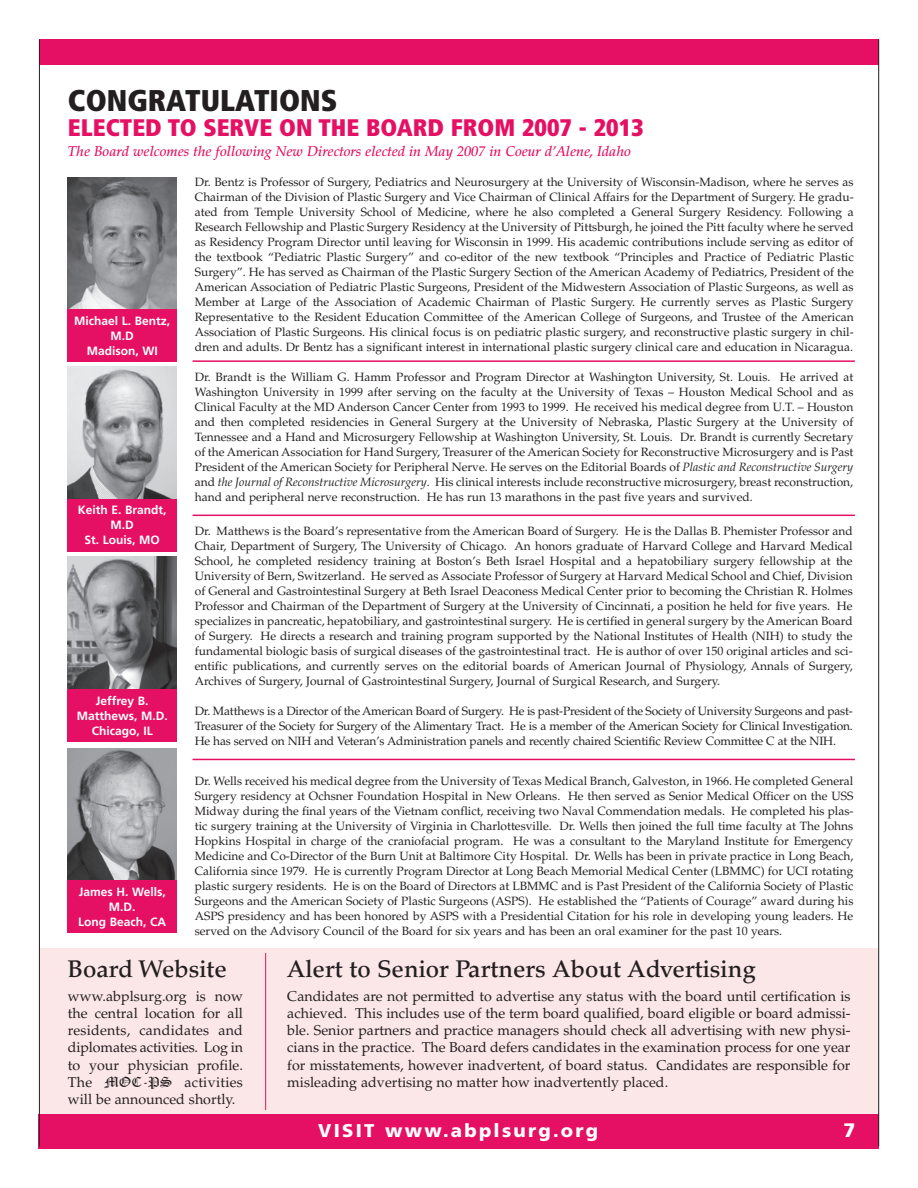
<style>
.page{position:relative;width:918px;height:1188px;background:#fff}
.page>*{position:absolute;margin:0;border:0;box-sizing:border-box;transform-origin:0 0}
.t1{font:900 condensed 30px "Frutiger";color:#231f20}
.t2{font:500 24px "Palatino";color:#231f20}
.t3{font:900 condensed 24px "Frutiger";color:#e50f63}
.t4{font:900 19.5px "Frutiger";color:#fff}
.t5{font:900 18.45px "Frutiger";letter-spacing:.12em;color:#fff}
.t6{font:14.25px/17.2px "Palatino";color:#231f20;text-align:justify}
.t7{font:italic 500 14.25px "Palatino";color:#e50f63}
.t8{font:12px/15px "Palatino";color:#231f20;text-align:justify}
.t9{font:700 12px/15px "Frutiger";color:#fff;text-align:center}
.s1{font-style:italic}
.s2{font-family:"Old English Text"}
</style>
<div class="page">
<div style="left:40px;top:949px;width:839px;height:168px;background:#fce7e8"></div>
<div style="left:39px;top:1114px;width:840px;height:34px;background:#e50f63"></div>
<div style="left:39px;top:39px;width:840px;height:26px;background:#e50f63"></div>
<hr style="left:39px;top:39px;width:1px;height:1107px;background:#231f20">
<hr style="left:878px;top:39px;width:1px;height:1107px;background:#231f20">
<hr style="left:265px;top:953px;width:1px;height:157px;background:#e50f63">
<img style="left:68px;top:177px;width:109px;height:133px">
<img style="left:68px;top:366px;width:109px;height:133px">
<div style="left:68px;top:310px;width:109px;height:52px;background:#e50f63"></div>
<div style="left:68px;top:499px;width:109px;height:52px;background:#e50f63"></div>
<img style="left:68px;top:557px;width:109px;height:132px">
<div style="left:68px;top:689px;width:109px;height:53px;background:#e50f63"></div>
<img style="left:68px;top:748px;width:109px;height:133px">
<div style="left:68px;top:881px;width:109px;height:52px;background:#e50f63"></div>
<hr style="left:193px;top:360px;width:662px;height:2px;background:#e50f63">
<hr style="left:193px;top:515px;width:662px;height:1px;background:#e50f63">
<hr style="left:193px;top:759px;width:662px;height:1px;background:#e50f63">
<h1 class="t1" style="left:68px;top:88px;width:271px">CONGRATULATIONS</h1>
<h2 class="t3" style="left:68px;top:118px;width:577px">ELECTED TO SERVE ON THE BOARD FROM 2007 - 2013</h2>
<p class="t7" style="left:68px;top:146px;width:565px">The Board welcomes the following New Directors elected in May 2007 in Coeur d’Alene, Idaho</p>
<p class="t8" style="left:195px;top:176px;width:661px">Dr. Bentz is Professor of Surgery, Pediatrics and Neurosurgery at the University of Wisconsin-Madison, where he serves as Chairman of the Division of Plastic Surgery and Vice Chairman of Clinical Affairs for the Department of Surgery. He gradu&shy;ated from Temple University School of Medicine, where he also completed a General Surgery Residency. Following a Research Fellowship and Plastic Surgery Residency at the University of Pittsburgh, he joined the Pitt faculty where he served as Residency Program Director until leaving for Wisconsin in 1999. His academic contributions include serving as editor of the textbook “Pediatric Plastic Surgery” and co-editor of the new textbook “Principles and Practice of Pediatric Plastic Surgery”. He has served as Chairman of the Plastic Surgery Section of the American Academy of Pediatrics, President of the American Association of Pediatric Plastic Surgeons, President of the Midwestern Association of Plastic Surgeons, as well as Member at Large of the Association of Academic Chairman of Plastic Surgery. He currently serves as Plastic Surgery Representative to the Resident Education Committee of the American College of Surgeons, and Trustee of the American Association of Plastic Surgeons. His clinical focus is on pediatric plastic surgery, and reconstructive plastic surgery in chil&shy;dren and adults. Dr Bentz has a significant interest in international plastic surgery clinical care and education in Nicaragua.</p>
<p class="t8" style="left:195px;top:371px;width:660px">Dr. Brandt is the William G. Hamm Professor and Program Director at Washington University, St. Louis. He arrived at Washington University in 1999 after serving on the faculty at the University of Texas – Houston Medical School and as Clinical Faculty at the MD Anderson Cancer Center from 1993 to 1999. He received his medical degree from U.T. – Houston and then completed residencies in General Surgery at the University of Nebraska, Plastic Surgery at the University of Tennessee and a Hand and Microsurgery Fellowship at Washington University, St. Louis. Dr. Brandt is currently Secretary of the American Association for Hand Surgery, Treasurer of the American Society for Reconstructive Microsurgery and is Past President of the American Society for Peripheral Nerve. He serves on the Editorial Boards of <span class="s1">Plastic and Reconstructive Surgery </span>and <span class="s1">the Journal of Reconstructive Microsurgery</span>. His clinical interests include reconstructive microsurgery, breast reconstruction, hand and peripheral nerve reconstruction. He has run 13 marathons in the past five years and survived.</p>
<p class="t9" style="left:74px;top:314px;width:98px">Michael L. Bentz,<br>M.D<br>Madison, WI</p>
<p class="t9" style="left:78px;top:503px;width:90px">Keith E. Brandt,<br>M.D<br>St. Louis, MO</p>
<p class="t8" style="left:195px;top:525px;width:660px">Dr. Matthews is the Board’s representative from the American Board of Surgery. He is the Dallas B. Phemister Professor and Chair, Department of Surgery, The University of Chicago. An honors graduate of Harvard College and Harvard Medical School, he completed residency training at Boston’s Beth Israel Hospital and a hepatobiliary surgery fellowship at the University of Bern, Switzerland. He served as Associate Professor of Surgery at Harvard Medical School and Chief, Division of General and Gastrointestinal Surgery at Beth Israel Deaconess Medical Center prior to becoming the Christian R. Holmes Professor and Chairman of the Department of Surgery at the University of Cincinnati, a position he held for five years. He specializes in pancreatic, hepatobiliary, and gastrointestinal surgery. He is certified in general surgery by the American Board of Surgery. He directs a research and training program supported by the National Institutes of Health (NIH) to study the fundamental biologic basis of surgical diseases of the gastrointestinal tract. He is author of over 150 original articles and sci&shy;entific publications, and currently serves on the editorial boards of American Journal of Physiology, Annals of Surgery, Archives of Surgery, Journal of Gastrointestinal Surgery, Journal of Surgical Research, and Surgery.</p>
<p class="t8" style="left:195px;top:705px;width:660px">Dr. Matthews is a Director of the American Board of Surgery. He is past-President of the Society of University Surgeons and past-Treasurer of the Society for Surgery of the Alimentary Tract. He is a member of the American Society for Clinical Investigation.<br>He has served on NIH and Veteran’s Administration panels and recently chaired Scientific Review Committee C at the NIH.</p>
<p class="t9" style="left:77px;top:694px;width:93px">Jeffrey B.<br>Matthews, M.D.<br>Chicago, IL</p>
<p class="t9" style="left:78px;top:885px;width:90px">James H. Wells,<br>M.D.<br>Long Beach, CA</p>
<p class="t8" style="left:195px;top:775px;width:660px">Dr. Wells received his medical degree from the University of Texas Medical Branch, Galveston, in 1966. He completed General Surgery residency at Ochsner Foundation Hospital in New Orleans. He then served as Senior Medical Officer on the USS Midway during the final years of the Vietnam conflict, receiving two Naval Commendation medals. He completed his plas&shy;tic surgery training at the University of Virginia in Charlottesville. Dr. Wells then joined the full time faculty at The Johns Hopkins Hospital in charge of the craniofacial program. He was a consultant to the Maryland Institute for Emergency Medicine and Co-Director of the Burn Unit at Baltimore City Hospital. Dr. Wells has been in private practice in Long Beach, California since 1979. He is currently Program Director at Long Beach Memorial Medical Center (LBMMC) for UCI rotating plastic surgery residents. He is on the Board of Directors at LBMMC and is Past President of the California Society of Plastic Surgeons and the American Society of Plastic Surgeons (ASPS). He established the “Patients of Courage” award during his ASPS presidency and has been honored by ASPS with a Presidential Citation for his role in developing young leaders. He served on the Advisory Council of the Board for six years and has been an oral examiner for the past 10 years.</p>
<h2 class="t2" style="left:68px;top:960px;width:161px">Board Website</h2>
<p class="t6" style="left:68px;top:989px;width:177px">www.abplsurg.org is now the central location for all residents, candidates and diplomates activities. Log in to your physician profile.<br>The <span class="s2">MOC-PS</span> activities will be announced shortly.</p>
<h2 class="t2" style="left:287px;top:960px;width:470px">Alert to Senior Partners About Advertising</h2>
<p class="t6" style="left:287px;top:989px;width:565px">Candidates are not permitted to advertise any status with the board until certification is achieved. This includes use of the term board qualified, board eligible or board admissi&shy;ble. Senior partners and practice managers should check all advertising with new physi&shy;cians in the practice. The Board defers candidates in the examination process for one year for misstatements, however inadvertent, of board status. Candidates are responsible for misleading advertising no matter how inadvertently placed.</p>
<h3 class="t5" style="left:318px;top:1123px;width:282px">VISIT www.abplsurg.org</h3>
<h3 class="t4" style="left:844px;top:1122px;width:13px">7</h3>
</div>
